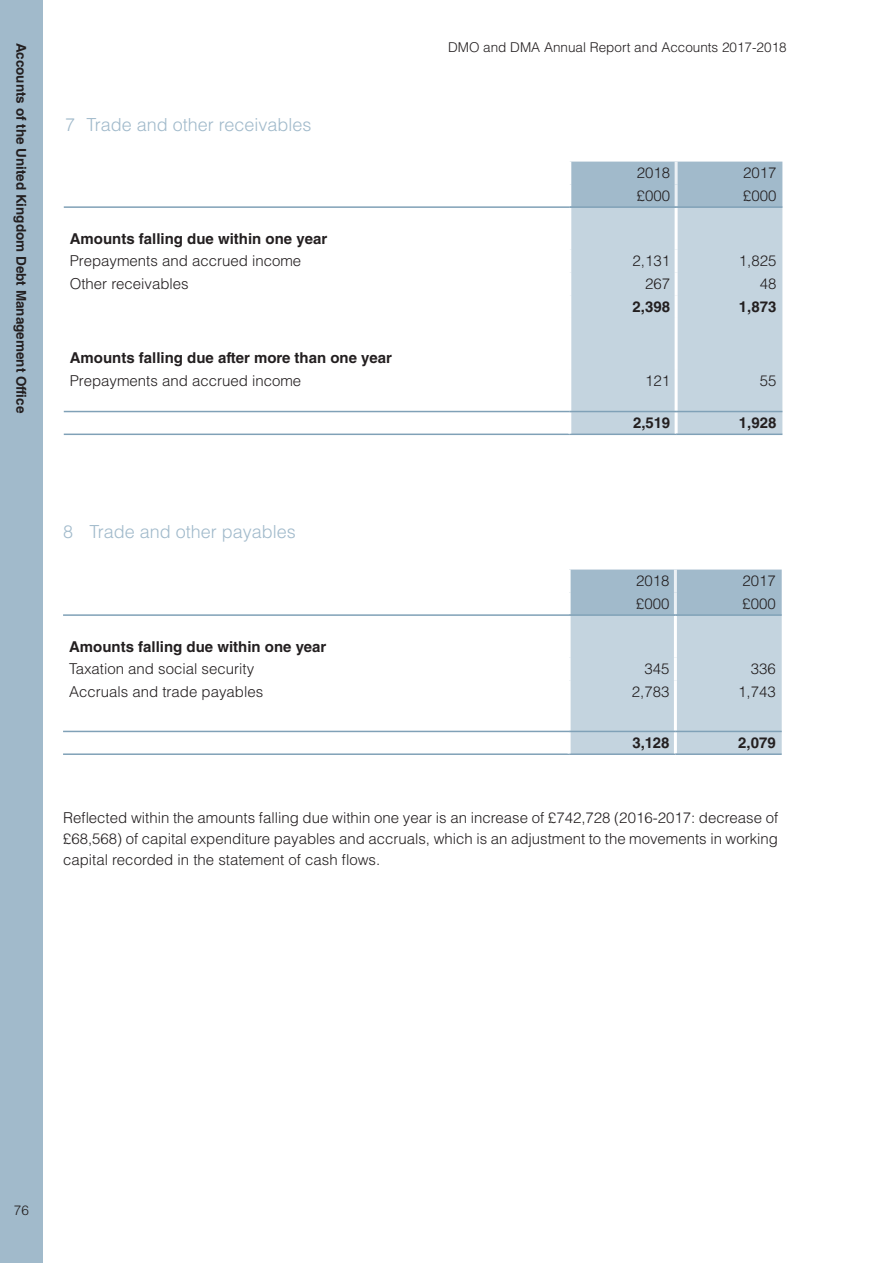
<style>
.page{position:relative;width:893px;height:1263px;background:#fff}
.page>*{position:absolute;margin:0;border:0;box-sizing:border-box;transform-origin:0 0}
.t1{font:300 18px "Helvetica LT Std";color:#a1bacb}
.t2{font:300 15px/21px "Helvetica LT Std";color:#231f20;text-align:justify}
.t3{font:700 15px "Helvetica LT Std";color:#231f20}
.t4{font:700 13.5px "Helvetica LT Std";color:#231f20}
.t5{font:300 13.5px "Helvetica LT Std";color:#231f20}
</style>
<div class="page">
<div style="left:0;top:0;width:43px;height:1263px;background:#a1bacb"></div>
<div style="left:571px;top:162px;width:211px;height:44px;background:#a1bacb"></div>
<div style="left:571px;top:208px;width:211px;height:226px;background:#c4d4df"></div>
<hr style="left:64px;top:434px;width:506px;height:1px;background:#80a1b7">
<hr style="left:570px;top:434px;width:106px;height:1px;background:#80a1b7">
<hr style="left:675px;top:162px;width:3px;height:22px;background:#ecf1f5">
<hr style="left:675px;top:184px;width:3px;height:22px;background:#ecf1f5">
<hr style="left:675px;top:208px;width:3px;height:42px;background:#fff">
<hr style="left:675px;top:250px;width:3px;height:22px;background:#fff">
<hr style="left:675px;top:272px;width:3px;height:23px;background:#fff">
<hr style="left:675px;top:295px;width:3px;height:23px;background:#fff">
<hr style="left:675px;top:318px;width:3px;height:51px;background:#fff">
<hr style="left:675px;top:369px;width:3px;height:42px;background:#fff">
<hr style="left:675px;top:412px;width:3px;height:22px;background:#fff">
<hr style="left:676px;top:411px;width:106px;height:1px;background:#80a1b7">
<hr style="left:676px;top:434px;width:106px;height:1px;background:#80a1b7">
<hr style="left:64px;top:206px;width:506px;height:2px;background:#80a1b7">
<hr style="left:570px;top:206px;width:106px;height:2px;background:#80a1b7">
<hr style="left:676px;top:206px;width:106px;height:2px;background:#80a1b7">
<hr style="left:64px;top:411px;width:506px;height:1px;background:#80a1b7">
<hr style="left:570px;top:411px;width:106px;height:1px;background:#80a1b7">
<svg style="left:571px;top:569px;width:211px;height:184px;background:#bbcdda"></svg>
<hr style="left:63px;top:753px;width:506px;height:2px;background:#80a1b7">
<hr style="left:569px;top:753px;width:106px;height:2px;background:#80a1b7">
<hr style="left:674px;top:616px;width:3px;height:42px;background:#fff">
<hr style="left:674px;top:658px;width:3px;height:22px;background:#fff">
<hr style="left:674px;top:680px;width:3px;height:51px;background:#fff">
<hr style="left:674px;top:732px;width:3px;height:21px;background:#fff">
<hr style="left:675px;top:731px;width:107px;height:1px;background:#80a1b7">
<hr style="left:675px;top:753px;width:107px;height:2px;background:#80a1b7">
<hr style="left:674px;top:569px;width:3px;height:23px;background:#ecf1f5">
<hr style="left:674px;top:592px;width:3px;height:22px;background:#ecf1f5">
<hr style="left:63px;top:614px;width:506px;height:2px;background:#80a1b7">
<hr style="left:569px;top:614px;width:106px;height:2px;background:#80a1b7">
<hr style="left:675px;top:614px;width:107px;height:2px;background:#80a1b7">
<hr style="left:63px;top:731px;width:506px;height:1px;background:#80a1b7">
<hr style="left:569px;top:731px;width:106px;height:1px;background:#80a1b7">
<p class="t4" style="left:29px;top:43px;width:372px;rotate:90deg">Accounts of the United Kingdom Debt Management Office</p>
<p class="t1" style="left:65px;top:114px;width:248px">7 Trade and other receivables</p>
<p class="t5" style="left:448px;top:39px;width:340px">DMO and DMA Annual Report and Accounts 2017-2018</p>
<p class="t2" style="left:637px;top:162px;width:35px">2018</p>
<p class="t2" style="left:743px;top:162px;width:35px">2017</p>
<p class="t2" style="left:637px;top:185px;width:35px">£000</p>
<p class="t2" style="left:743px;top:185px;width:35px">£000</p>
<p class="t3" style="left:70px;top:229px;width:259px">Amounts falling due within one year</p>
<p class="t2" style="left:70px;top:250px;width:233px">Prepayments and accrued income</p>
<p class="t2" style="left:633px;top:250px;width:39px">2,131</p>
<p class="t2" style="left:739px;top:250px;width:39px">1,825</p>
<p class="t2" style="left:70px;top:273px;width:120px">Other receivables</p>
<p class="t2" style="left:645px;top:273px;width:27px">267</p>
<p class="t2" style="left:760px;top:273px;width:18px">48</p>
<p class="t3" style="left:633px;top:298px;width:39px">2,398</p>
<p class="t3" style="left:739px;top:298px;width:39px">1,873</p>
<p class="t3" style="left:70px;top:349px;width:324px">Amounts falling due after more than one year</p>
<p class="t2" style="left:70px;top:370px;width:233px">Prepayments and accrued income</p>
<p class="t2" style="left:645px;top:370px;width:27px">121</p>
<p class="t2" style="left:760px;top:370px;width:18px">55</p>
<p class="t3" style="left:633px;top:414px;width:39px">2,519</p>
<p class="t3" style="left:739px;top:414px;width:39px">1,928</p>
<p class="t1" style="left:63px;top:520px;width:234px">8 Trade and other payables</p>
<p class="t2" style="left:636px;top:570px;width:35px">2018</p>
<p class="t2" style="left:742px;top:570px;width:35px">2017</p>
<p class="t2" style="left:636px;top:593px;width:35px">£000</p>
<p class="t2" style="left:742px;top:593px;width:35px">£000</p>
<p class="t3" style="left:69px;top:637px;width:259px">Amounts falling due within one year</p>
<p class="t2" style="left:69px;top:658px;width:187px">Taxation and social security</p>
<p class="t2" style="left:644px;top:658px;width:27px">345</p>
<p class="t2" style="left:751px;top:658px;width:27px">336</p>
<p class="t2" style="left:69px;top:681px;width:196px">Accruals and trade payables</p>
<p class="t2" style="left:632px;top:681px;width:39px">2,783</p>
<p class="t2" style="left:738px;top:681px;width:39px">1,743</p>
<p class="t3" style="left:632px;top:734px;width:39px">3,128</p>
<p class="t3" style="left:738px;top:734px;width:39px">2,079</p>
<p class="t2" style="left:63px;top:807px;width:717px">Reflected within the amounts falling due within one year is an increase of £742,728 (2016-2017: decrease of £68,568) of capital expenditure payables and accruals, which is an adjustment to the movements in working capital recorded in the statement of cash flows.</p>
<p class="t5" style="left:14px;top:1201px;width:17px">76</p>
</div>
